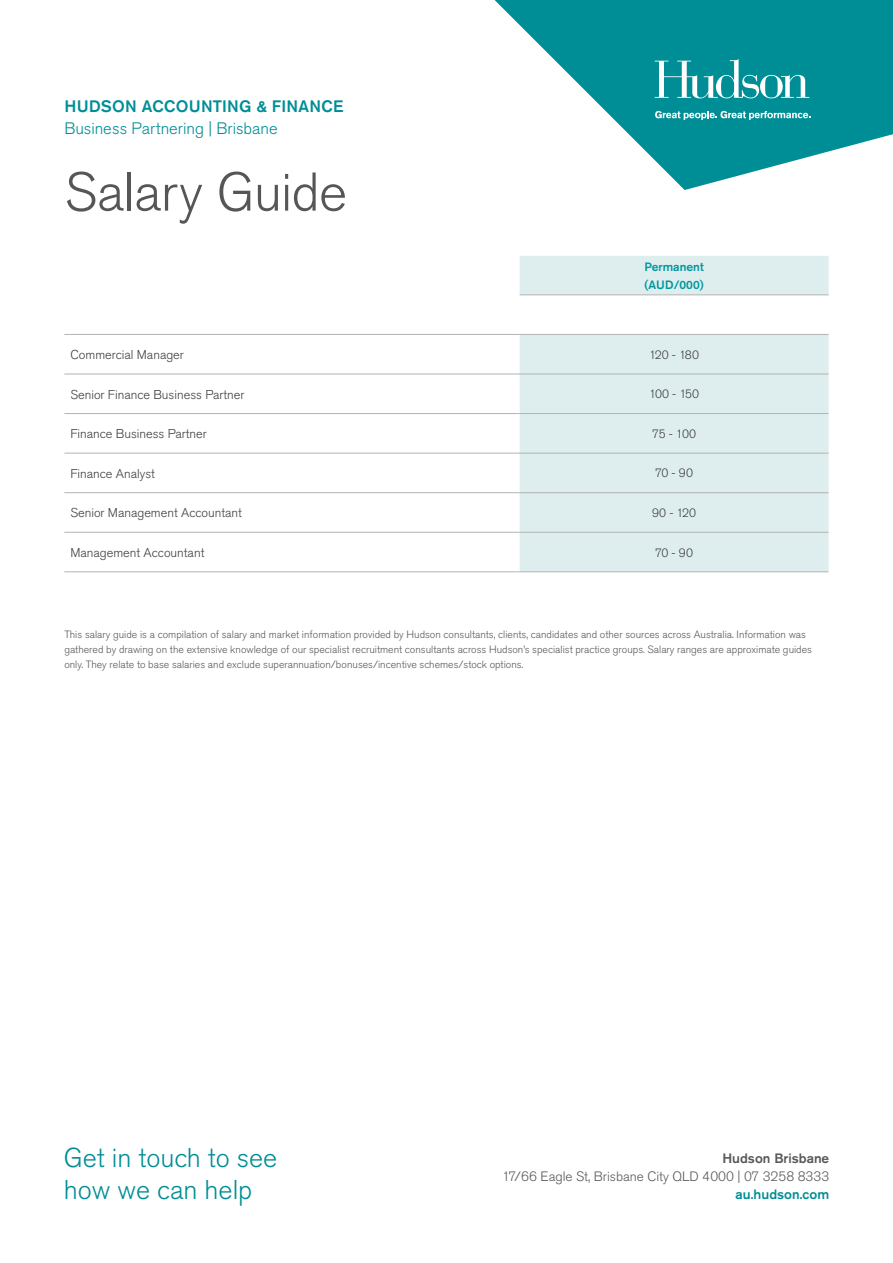
<style>
.page{position:relative;width:893px;height:1263px;background:#fff}
.page>*{position:absolute;margin:0;border:0;box-sizing:border-box;transform-origin:0 0}
.t1{font:300 54px "Akzidenz Grotesk Pro";letter-spacing:-.015em;color:#555658}
.t2{font:300 27px/32.4px "Akzidenz Grotesk Pro";color:#008e96}
.t3{font:300 16.5px "Akzidenz Grotesk Pro";color:#008e96}
.t4{font:500 16.5px "Akzidenz Grotesk Pro";letter-spacing:.015em;color:#008e96}
.t5{font:300 13.5px "Akzidenz Grotesk Pro";color:#58585a}
.t6{font:500 13.5px "Akzidenz Grotesk Pro";color:#58585a}
.t7{font:500 13.5px "Akzidenz Grotesk Pro";color:#008e96}
.t8{font:300 12.75px "Akzidenz Grotesk Pro";color:#3e3d40}
.t9{font:300 12px "Akzidenz Grotesk Pro";letter-spacing:-.02em;color:#3e3d40}
.t10{font:500 12px/18px "Akzidenz Grotesk Pro";color:#00989f}
.t11{font:300 10.5px/15px "Akzidenz Grotesk Pro";color:#58585a}
</style>
<div class="page">
<div style="left:520px;top:256px;width:309px;height:39px;background:#deeeee"></div>
<svg style="left:64px;top:295px;width:456px;height:277px"></svg>
<div style="left:520px;top:335px;width:309px;height:237px;background:#deeeee"></div>
<hr style="left:520px;top:295px;width:309px;height:1px;background:#b1b3b4">
<hr style="left:64px;top:374px;width:456px;height:1px;background:#b1b3b4">
<hr style="left:520px;top:374px;width:309px;height:1px;background:#b1b3b4">
<hr style="left:64px;top:413px;width:456px;height:1px;background:#b1b3b4">
<hr style="left:520px;top:413px;width:309px;height:1px;background:#b1b3b4">
<hr style="left:64px;top:492px;width:456px;height:1px;background:#b1b3b4">
<hr style="left:520px;top:492px;width:309px;height:1px;background:#b1b3b4">
<hr style="left:64px;top:532px;width:456px;height:1px;background:#b1b3b4">
<hr style="left:520px;top:532px;width:309px;height:1px;background:#b1b3b4">
<hr style="left:64px;top:572px;width:456px;height:1px;background:#b1b3b4">
<hr style="left:520px;top:572px;width:309px;height:1px;background:#b1b3b4">
<hr style="left:64px;top:453px;width:456px;height:1px;background:#b1b3b4">
<hr style="left:520px;top:453px;width:309px;height:1px;background:#b1b3b4">
<hr style="left:64px;top:334px;width:456px;height:1px;background:#b1b3b4">
<hr style="left:520px;top:334px;width:309px;height:1px;background:#b1b3b4">
<svg style="left:495px;top:0;width:398px;height:190px;fill:#008e96"></svg>
<svg style="left:655px;top:111px;width:155px;height:9px"></svg>
<svg style="left:655px;top:59px;width:154px;height:39px"></svg>
<h3 class="t4" style="left:64px;top:96px;width:280px">HUDSON ACCOUNTING &amp; FINANCE</h3>
<h3 class="t3" style="left:64px;top:118px;width:215px">Business Partnering | Brisbane</h3>
<h1 class="t1" style="left:64px;top:157px;width:284px">Salary Guide</h1>
<p class="t10" style="left:644px;top:257px;width:61px">Permanent (AUD/000)</p>
<p class="t8" style="left:70px;top:346px;width:115px">Commercial Manager</p>
<p class="t9" style="left:649px;top:347px;width:52px">120 - 180</p>
<p class="t8" style="left:70px;top:386px;width:176px">Senior Finance Business Partner</p>
<p class="t9" style="left:649px;top:386px;width:52px">100 - 150</p>
<p class="t8" style="left:70px;top:425px;width:138px">Finance Business Partner</p>
<p class="t9" style="left:652px;top:426px;width:45px">75 - 100</p>
<p class="t8" style="left:70px;top:465px;width:86px">Finance Analyst</p>
<p class="t9" style="left:655px;top:465px;width:39px">70 - 90</p>
<p class="t8" style="left:70px;top:504px;width:173px">Senior Management Accountant</p>
<p class="t9" style="left:652px;top:505px;width:46px">90 - 120</p>
<p class="t8" style="left:70px;top:544px;width:136px">Management Accountant</p>
<p class="t9" style="left:655px;top:545px;width:39px">70 - 90</p>
<p class="t11" style="left:64px;top:627px;width:749px">This salary guide is a compilation of salary and market information provided by Hudson consultants, clients, candidates and other sources across Australia. Information was gathered by drawing on the extensive knowledge of our specialist recruitment consultants across Hudson’s specialist practice groups. Salary ranges are approximate guides only. They relate to base salaries and exclude superannuation/bonuses/incentive schemes/stock options.</p>
<h2 class="t2" style="left:64px;top:1141px;width:215px">Get in touch to see how we can help</h2>
<p class="t6" style="left:722px;top:1150px;width:108px">Hudson Brisbane</p>
<p class="t5" style="left:502px;top:1168px;width:329px">17/66 Eagle St, Brisbane City QLD 4000 | 07 3258 8333</p>
<p class="t7" style="left:736px;top:1186px;width:95px">au.hudson.com</p>
</div>
